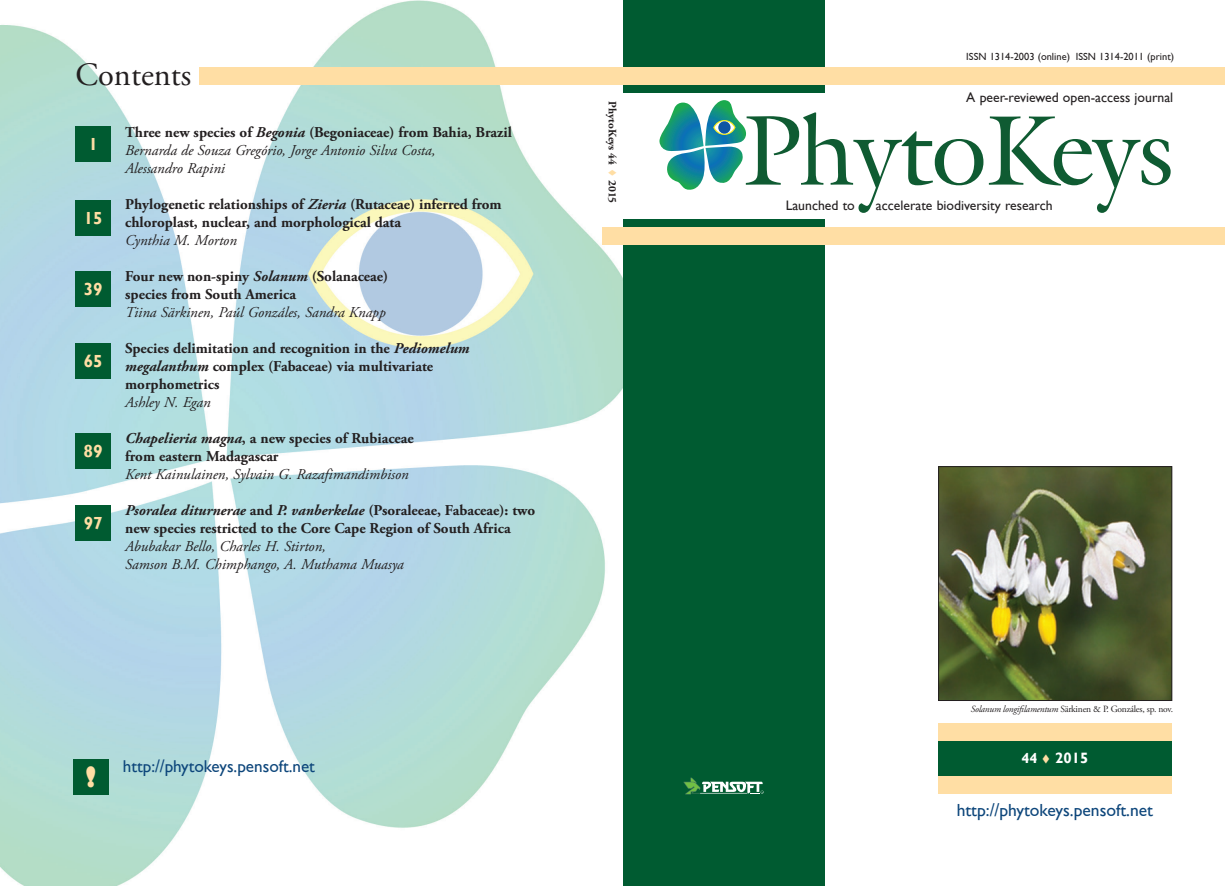
<style>
.page{position:relative;width:1225px;height:886px;background:#fff}
.page>*{position:absolute;margin:0;border:0;box-sizing:border-box;transform-origin:0 0}
.t1{font:32.5px "Adobe Garamond Pro";color:#231f20}
.t2{font:800 27.12px "Gill Sans";color:#ffdea4}
.t3{font:17.5px "Gill Sans";color:#0d467b}
.t4{font:700 17.5px "Gill Sans";color:#ffdea4}
.t5{font:17.12px "Gill Sans";color:#0d467b}
.t6{font:700 15px/18px "Adobe Garamond Pro";color:#231f20}
.t7{font:italic 15px/18px "Adobe Garamond Pro";color:#231f20}
.t8{font:700 15px "Gill Sans";color:#fff}
.t9{font:13.75px "Gill Sans";color:#231f20}
.t10{font:700 11.25px "Adobe Garamond Pro";color:#231f20}
.t11{font:10.38px "Gill Sans";color:#231f20}
.t12{font:9.5px "Adobe Garamond Pro";letter-spacing:-.02em;color:#231f20}
.s1{font-weight:700;font-style:normal}
.s2{font-weight:700}
.s3{font-style:italic}
.s4{color:#ffdea4}
.s5{font-size:14.62px}
</style>
<div class="page">
<img style="left:0;top:0;width:656px;height:886px">
<svg style="left:989px;top:116px;width:182px;height:97px"></svg>
<svg style="left:659px;top:100px;width:324px;height:113px"></svg>
<svg style="left:715px;top:121px;width:19px;height:13px"></svg>
<svg style="left:718px;top:121px;width:13px;height:13px"></svg>
<div style="left:623px;top:220px;width:202px;height:666px;background:#005b31"></div>
<div style="left:623px;top:0;width:202px;height:92px;background:#005b31"></div>
<div style="left:200px;top:67px;width:1025px;height:18px;background:#ffdea4"></div>
<div style="left:602px;top:227px;width:623px;height:17px;background:#ffdea4"></div>
<div style="left:938px;top:740px;width:234px;height:36px;background:#005b31"></div>
<div style="left:938px;top:723px;width:234px;height:17px;background:#ffdea4"></div>
<div style="left:938px;top:776px;width:234px;height:18px;background:#ffdea4"></div>
<div style="left:76px;top:126px;width:35px;height:36px;background:#005b31"></div>
<div style="left:76px;top:433px;width:35px;height:36px;background:#005b31"></div>
<div style="left:76px;top:200px;width:35px;height:36px;background:#005b31"></div>
<div style="left:76px;top:506px;width:35px;height:35px;background:#005b31"></div>
<div style="left:76px;top:271px;width:35px;height:36px;background:#005b31"></div>
<div style="left:76px;top:344px;width:35px;height:35px;background:#005b31"></div>
<img style="left:940px;top:468px;width:230px;height:231px">
<div style="left:938px;top:466px;width:234px;height:235px;border:1px solid #231f20"></div>
<svg style="left:683px;top:777px;width:81px;height:17px"></svg>
<div style="left:73px;top:759px;width:36px;height:35px;background:#005b31"></div>
<h1 class="t1" style="left:76px;top:55px;width:117px">Contents</h1>
<p class="t4" style="left:88px;top:134px;width:11px">1</p>
<p class="t4" style="left:84px;top:208px;width:20px">15</p>
<p class="t4" style="left:84px;top:279px;width:20px">39</p>
<p class="t4" style="left:84px;top:351px;width:20px">65</p>
<p class="t4" style="left:84px;top:441px;width:21px">89</p>
<p class="t4" style="left:84px;top:513px;width:20px">97</p>
<p class="t7" style="left:125px;top:124px;width:388px"><span class="s1">Three new species of</span> <span class="s2">Begonia</span> <span class="s1">(Begoniaceae) from Bahia, Brazil<br></span>Bernarda de Souza Gregório, Jorge Antonio Silva Costa,<br>Alessandro Rapini</p>
<p class="t6" style="left:125px;top:196px;width:378px">Phylogenetic relationships of <span class="s3">Zieria</span> (Rutaceae) inferred from chloroplast, nuclear, and morphological data</p>
<p class="t7" style="left:125px;top:232px;width:113px">Cynthia M. Morton</p>
<p class="t6" style="left:125px;top:268px;width:265px">Four new non-spiny <span class="s3">Solanum</span> (Solanaceae) species from South America</p>
<p class="t7" style="left:125px;top:304px;width:262px">Tiina Särkinen, Paúl Gonzáles, Sandra Knapp</p>
<p class="t6" style="left:125px;top:340px;width:346px">Species delimitation and recognition in the <span class="s3">Pediomelum megalanthum</span> complex (Fabaceae) via multivariate morphometrics</p>
<p class="t7" style="left:125px;top:394px;width:87px">Ashley N. Egan</p>
<p class="t6" style="left:125px;top:430px;width:290px"><span class="s3">Chapelieria magna</span>, a new species of Rubiaceae from eastern Madagascar</p>
<p class="t7" style="left:125px;top:466px;width:285px">Kent Kainulainen, Sylvain G. Razafimandimbison</p>
<p class="t6" style="left:125px;top:502px;width:412px"><span class="s3">Psoralea diturnerae</span> and <span class="s3">P. vanberkelae</span> (Psoraleeae, Fabaceae): two new species restricted to the Core Cape Region of South Africa</p>
<p class="t7" style="left:125px;top:538px;width:280px">Abubakar Bello, Charles H. Stirton,<br>Samson B.M. Chimphango, A. Muthama Muasya</p>
<p class="t10" style="left:619px;top:101px;width:104px;rotate:90deg">PhytoKeys 44 <span class="s4">▼</span> 2015</p>
<h2 class="t2" style="left:86px;top:760px;width:12px">!</h2>
<p class="t5" style="left:123px;top:757px;width:194px">http://phytokeys.pensoft.net</p>
<p class="t11" style="left:966px;top:51px;width:209px">ISSN 1314-2003 (online) ISSN 1314-2011 (print)</p>
<p class="t9" style="left:966px;top:89px;width:208px">A peer-reviewed open-access journal</p>
<p class="t9" style="left:786px;top:197px;width:71px">Launched to</p>
<p class="t9" style="left:876px;top:197px;width:178px">accelerate biodiversity research</p>
<p class="t12" style="left:971px;top:704px;width:204px"><span class="s3">Solanum longifilamentum</span> Särkinen &amp; P. Gonzáles, sp. nov.</p>
<p class="t8" style="left:1021px;top:749px;width:68px"><span class="s5">44</span> <span class="s4">▼</span> 2015</p>
<p class="t3" style="left:957px;top:800px;width:198px">http://phytokeys.pensoft.net</p>
</div>
